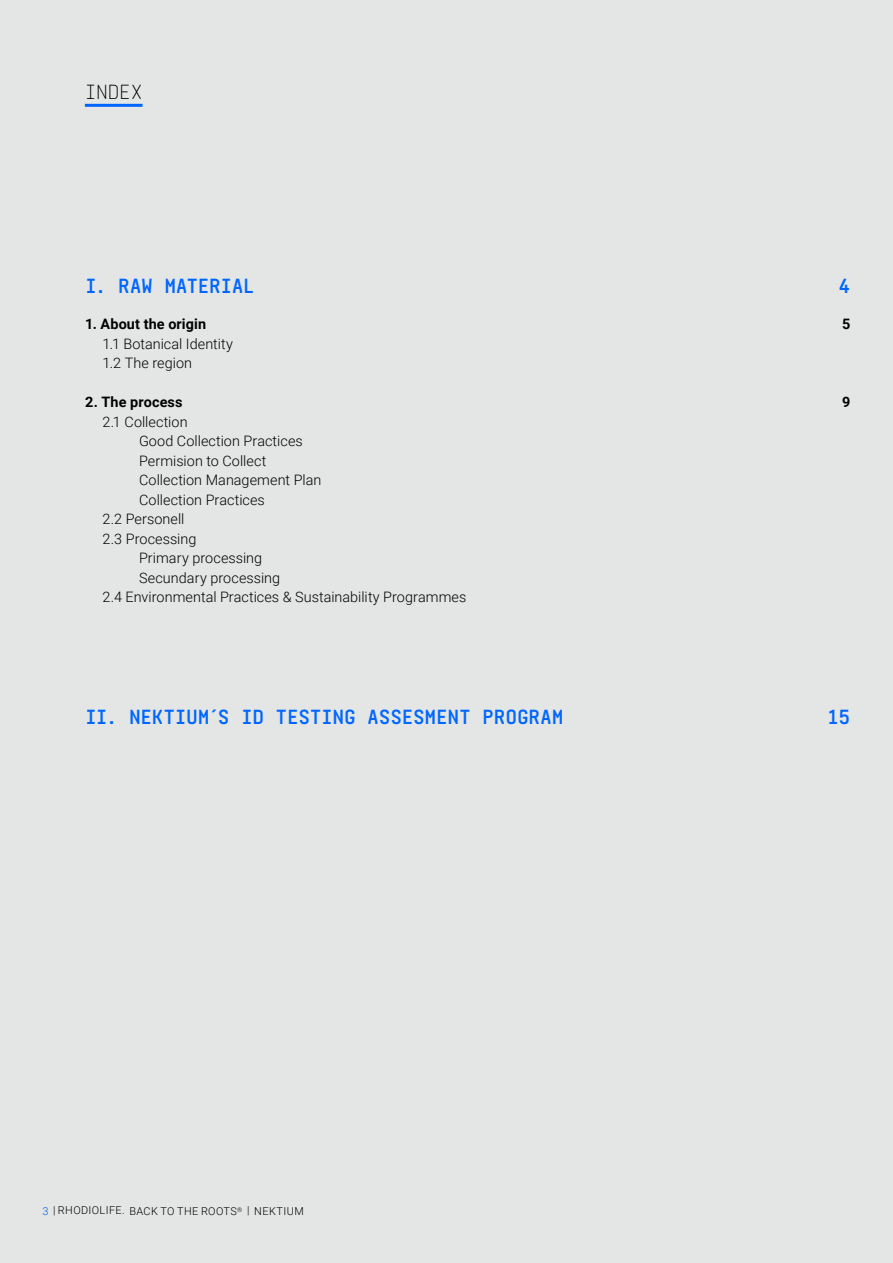
<style>
.page{position:relative;width:893px;height:1263px;background:#e3e6e5}
.page>*{position:absolute;margin:0;border:0;box-sizing:border-box;transform-origin:0 0}
.t1{font:700 22.35px "Realtime";letter-spacing:-.015em;color:#06f}
.t2{font:300 22.35px "Realtime";letter-spacing:-.02em;color:#000}
.t3{font:300 14.4px/19.5px "Roboto";letter-spacing:.005em;color:#000}
.t4{font:700 14.4px "Roboto";letter-spacing:.01em;color:#000}
.t5{font:300 10.95px "Roboto";letter-spacing:.035em;color:#000}
.s1{color:#06f}
</style>
<div class="page">
<hr style="left:85px;top:104px;width:58px;height:3px;background:#06f">
<h1 class="t2" style="left:85px;top:78px;width:59px">INDEX</h1>
<h1 class="t1" style="left:85px;top:271px;width:172px">I. RAW MATERIAL</h1>
<h1 class="t1" style="left:839px;top:271px;width:13px">4</h1>
<p class="t4" style="left:85px;top:316px;width:123px">1. About the origin</p>
<p class="t4" style="left:842px;top:316px;width:10px">5</p>
<p class="t3" style="left:103px;top:334px;width:132px">1.1 Botanical Identity<br>1.2 The region</p>
<p class="t4" style="left:85px;top:394px;width:99px">2. The process</p>
<p class="t4" style="left:842px;top:394px;width:10px">9</p>
<p class="t3" style="left:103px;top:412px;width:87px">2.1 Collection</p>
<p class="t3" style="left:139px;top:431px;width:165px">Good Collection Practices</p>
<p class="t3" style="left:139px;top:451px;width:129px">Permision to Collect</p>
<p class="t3" style="left:139px;top:470px;width:184px">Collection Management Plan</p>
<p class="t3" style="left:139px;top:490px;width:127px">Collection Practices</p>
<p class="t3" style="left:103px;top:509px;width:83px">2.2 Personell</p>
<p class="t3" style="left:103px;top:529px;width:95px">2.3 Processing</p>
<p class="t3" style="left:139px;top:548px;width:125px">Primary processing</p>
<p class="t3" style="left:139px;top:568px;width:143px">Secundary processing</p>
<p class="t3" style="left:103px;top:587px;width:365px">2.4 Environmental Practices &amp; Sustainability Programmes</p>
<h1 class="t1" style="left:85px;top:701px;width:480px">II. NEKTIUM´S ID TESTING ASSESMENT PROGRAM</h1>
<h1 class="t1" style="left:827px;top:701px;width:24px">15</h1>
<p class="t5" style="left:42px;top:1205px;width:263px"><span class="s1">3</span> | RHODIOLIFE. BACK TO THE ROOTS<sup>®</sup> | NEKTIUM</p>
</div>
